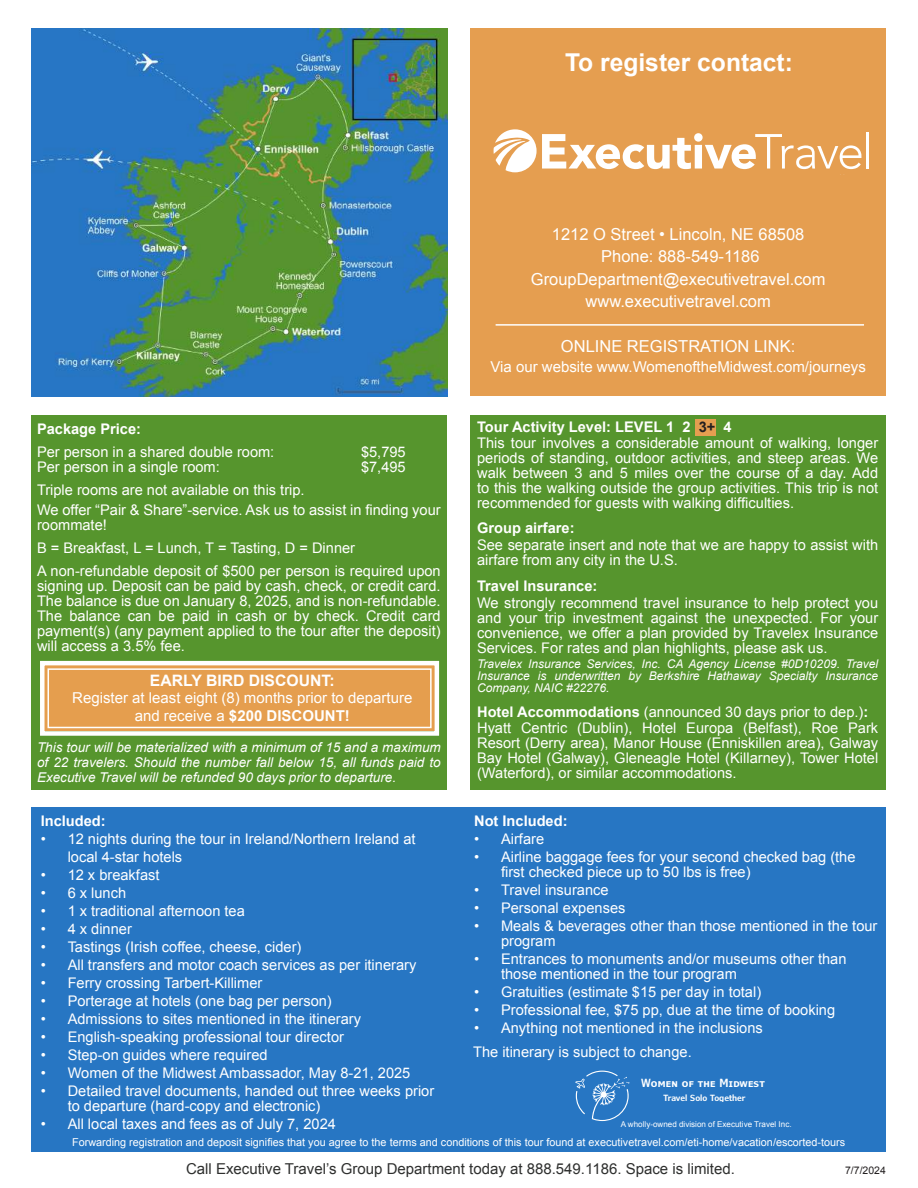
<style>
.page{position:relative;width:918px;height:1188px;background:#fff}
.page>*{position:absolute;margin:0;border:0;box-sizing:border-box;transform-origin:0 0}
.t1{font:700 24.6px "Arial";color:#fff}
.t2{font:16.5px/22.5px "Arial";color:#fff;text-align:center}
.t3{font:700 15.75px "Arial";color:#fff}
.t4{font:15px/18px "Arial";color:#fff;text-align:center}
.t5{font:15px "Arial";color:#2e2f2e}
.t6{font:14.7px/15px "Arial";color:#fff}
.t7{font:700 14.7px "Arial";color:#fff}
.t8{font:italic 13.5px/15px "Arial";color:#fff;text-align:justify}
.t9{font:italic 12px/12px "Arial";color:#fff;text-align:justify}
.t10{font:600 condensed 11.4px "Verdana Pro";letter-spacing:.025em;color:#fff;scale:1.05 1}
.t11{font:10.8px "Arial";color:#fff}
.t12{font:10.5px "Arial";color:#231f20}
.t13{font:600 condensed 8.7px "Verdana Pro";letter-spacing:.005em;color:#fff;scale:1.05 1}
.t14{font:8.1px "Arial";color:#fff}
.s1{font-weight:700}
.s2{font-weight:700;color:#231f20}
</style>
<div class="page">
<div style="left:471px;top:416px;width:415px;height:374px;background:#56952d"></div>
<img style="left:31px;top:28px;width:417px;height:368px">
<div style="left:32px;top:808px;width:854px;height:344px;background:#2776c3"></div>
<div style="left:32px;top:416px;width:415px;height:374px;background:#56952d"></div>
<div style="left:471px;top:28px;width:415px;height:368px;background:#e59e50"></div>
<hr style="left:496px;top:324px;width:368px;height:2px;background:#fff">
<svg style="left:494px;top:129px;width:367px;height:43px"></svg>
<hr style="left:866px;top:132px;width:3px;height:37px;background:#fff">
<div style="left:696px;top:419px;width:20px;height:17px;background:#e59e50"></div>
<svg style="left:40px;top:660px;width:400px;height:76px;background:#e6ac68"></svg>
<div style="left:48px;top:668px;width:384px;height:60px;border:2px solid #fff"></div>
<svg style="left:575px;top:1071px;width:55px;height:50px"></svg>
<h1 class="t1" style="left:565px;top:46px;width:229px">To register contact:</h1>
<p class="t7" style="left:37px;top:419px;width:106px">Package Price:</p>
<p class="t6" style="left:37px;top:444px;width:239px">Per person in a shared double room:</p>
<p class="t6" style="left:361px;top:444px;width:46px">$5,795</p>
<p class="t6" style="left:37px;top:459px;width:184px">Per person in a single room:</p>
<p class="t6" style="left:361px;top:459px;width:46px">$7,495</p>
<p class="t6" style="left:37px;top:479px;width:405px;line-height:20.9px">Triple rooms are not available on this trip.<br>We offer “Pair &amp; Share”-service. Ask us to assist in finding your</p>
<p class="t6" style="left:37px;top:513px;width:405px;line-height:23.4px">roommate!<br>B = Breakfast, L = Lunch, T = Tasting, D = Dinner<br>A non-refundable deposit of $500 per person is required upon</p>
<p class="t6" style="left:37px;top:579px;width:405px;text-align:justify">signing up. Deposit can be paid by cash, check, or credit card.<br>The balance is due on January 8, 2025, and is non-refundable.<br>The balance can be paid in cash or by check. Credit card payment(s) (any payment applied to the tour after the deposit) will access a 3.5% fee.</p>
<p class="t3" style="left:150px;top:671px;width:186px">EARLY BIRD DISCOUNT:</p>
<p class="t4" style="left:72px;top:689px;width:342px">Register at least eight (8) months prior to departure and receive a <span class="s1">$200 DISCOUNT!</span></p>
<p class="t8" style="left:37px;top:740px;width:405px">This tour will be materialized with a minimum of 15 and a maximum of 22 travelers. Should the number fall below 15, all funds paid to Executive Travel will be refunded 90 days prior to departure.</p>
<p class="t2" style="left:531px;top:223px;width:296px">1212 O Street • Lincoln, NE 68508<br>Phone: 888-549-1186<br>GroupDepartment@executivetravel.com www.executivetravel.com</p>
<p class="t2" style="left:561px;top:335px;width:236px">ONLINE REGISTRATION LINK:</p>
<p class="t4" style="left:490px;top:358px;width:377px">Via our website www.WomenoftheMidwest.com/journeys</p>
<p class="t6" style="left:477px;top:419px;width:403px"><span class="s1">Tour Activity Level: LEVEL 1 2</span> <span class="s2">3+</span> <span class="s1">4<br></span>This tour involves a considerable amount of walking, longer periods of standing, outdoor activities, and steep areas. We walk between 3 and 5 miles over the course of a day. Add to this the walking outside the group activities. This trip is not recommended for guests with walking difficulties.</p>
<p class="t7" style="left:477px;top:518px;width:99px">Group airfare:</p>
<p class="t6" style="left:477px;top:537px;width:403px">See separate insert and note that we are happy to assist with airfare from any city in the U.S.</p>
<p class="t7" style="left:477px;top:577px;width:122px">Travel Insurance:</p>
<p class="t6" style="left:477px;top:595px;width:403px;text-align:justify">We strongly recommend travel insurance to help protect you and your trip investment against the unexpected. For your convenience, we offer a plan provided by Travelex Insurance Services. For rates and plan highlights, please ask us.</p>
<p class="t9" style="left:477px;top:658px;width:403px">Travelex Insurance Services, Inc. CA Agency License #0D10209. Travel Insurance is underwritten by Berkshire Hathaway Specialty Insurance Company, NAIC #22276.</p>
<p class="t6" style="left:477px;top:704px;width:403px;line-height:16.4px"><span class="s1">Hotel Accommodations</span> (announced 30 days prior to dep.)<span class="s1">:<br></span>Hyatt Centric (Dublin), Hotel Europa (Belfast), Roe Park</p>
<p class="t6" style="left:477px;top:736px;width:403px;text-align:justify">Resort (Derry area), Manor House (Enniskillen area), Galway Bay Hotel (Galway), Gleneagle Hotel (Killarney), Tower Hotel (Waterford), or similar accommodations.</p>
<p class="t7" style="left:41px;top:811px;width:67px">Included:</p>
<p class="t6" style="left:68px;top:830px;width:349px;line-height:18px;text-indent:-27px">• 12 nights during the tour in Ireland/Northern Ireland at local 4-star hotels</p>
<p class="t6" style="left:41px;top:868px;width:120px">• 12 x breakfast</p>
<p class="t6" style="left:41px;top:886px;width:87px">• 6 x lunch</p>
<p class="t6" style="left:41px;top:904px;width:206px">• 1 x traditional afternoon tea</p>
<p class="t6" style="left:41px;top:922px;width:93px">• 4 x dinner</p>
<p class="t6" style="left:41px;top:940px;width:262px">• Tastings (Irish coffee, cheese, cider)</p>
<p class="t6" style="left:41px;top:958px;width:377px">• All transfers and motor coach services as per itinerary</p>
<p class="t6" style="left:41px;top:976px;width:223px">• Ferry crossing Tarbert-Killimer</p>
<p class="t6" style="left:41px;top:994px;width:293px">• Porterage at hotels (one bag per person)</p>
<p class="t6" style="left:41px;top:1012px;width:322px">• Admissions to sites mentioned in the itinerary</p>
<p class="t6" style="left:41px;top:1030px;width:305px">• English-speaking professional tour director</p>
<p class="t6" style="left:41px;top:1048px;width:228px">• Step-on guides where required</p>
<p class="t6" style="left:41px;top:1066px;width:371px">• Women of the Midwest Ambassador, May 8-21, 2025</p>
<p class="t6" style="left:68px;top:1084px;width:368px;text-indent:-27px">• Detailed travel documents, handed out three weeks prior to departure (hard-copy and electronic)</p>
<p class="t6" style="left:41px;top:1117px;width:297px">• All local taxes and fees as of July 7, 2024</p>
<p class="t5" style="left:186px;top:1159px;width:550px">Call Executive Travel’s Group Department today at 888.549.1186. Space is limited.</p>
<p class="t7" style="left:474px;top:811px;width:95px">Not Included:</p>
<p class="t6" style="left:474px;top:832px;width:72px">• Airfare</p>
<p class="t6" style="left:501px;top:850px;width:356px;text-indent:-27px">• Airline baggage fees for your second checked bag (the first checked piece up to 50 lbs is free)</p>
<p class="t6" style="left:474px;top:883px;width:136px">• Travel insurance</p>
<p class="t6" style="left:474px;top:901px;width:153px">• Personal expenses</p>
<p class="t6" style="left:501px;top:919px;width:378px;text-indent:-27px">• Meals &amp; beverages other than those mentioned in the tour program</p>
<p class="t6" style="left:501px;top:952px;width:347px;text-indent:-27px">• Entrances to monuments and/or museums other than those mentioned in the tour program</p>
<p class="t6" style="left:474px;top:985px;width:289px">• Gratuities (estimate $15 per day in total)</p>
<p class="t6" style="left:474px;top:1003px;width:363px">• Professional fee, $75 pp, due at the time of booking</p>
<p class="t6" style="left:474px;top:1021px;width:290px">• Anything not mentioned in the inclusions</p>
<p class="t6" style="left:473px;top:1045px;width:220px">The itinerary is subject to change.</p>
<p class="t10" style="left:641px;top:1075px;width:119px">WOMEN OF THE MIDWEST</p>
<p class="t13" style="left:663px;top:1092px;width:80px">Travel Solo Together</p>
<p class="t14" style="left:621px;top:1119px;width:172px">A wholly-owned division of Executive Travel Inc.</p>
<p class="t11" style="left:72px;top:1135px;width:775px">Forwarding registration and deposit signifies that you agree to the terms and conditions of this tour found at executivetravel.com/eti-home/vacation/escorted-tours</p>
<p class="t12" style="left:845px;top:1164px;width:42px">7/7/2024</p>
</div>
